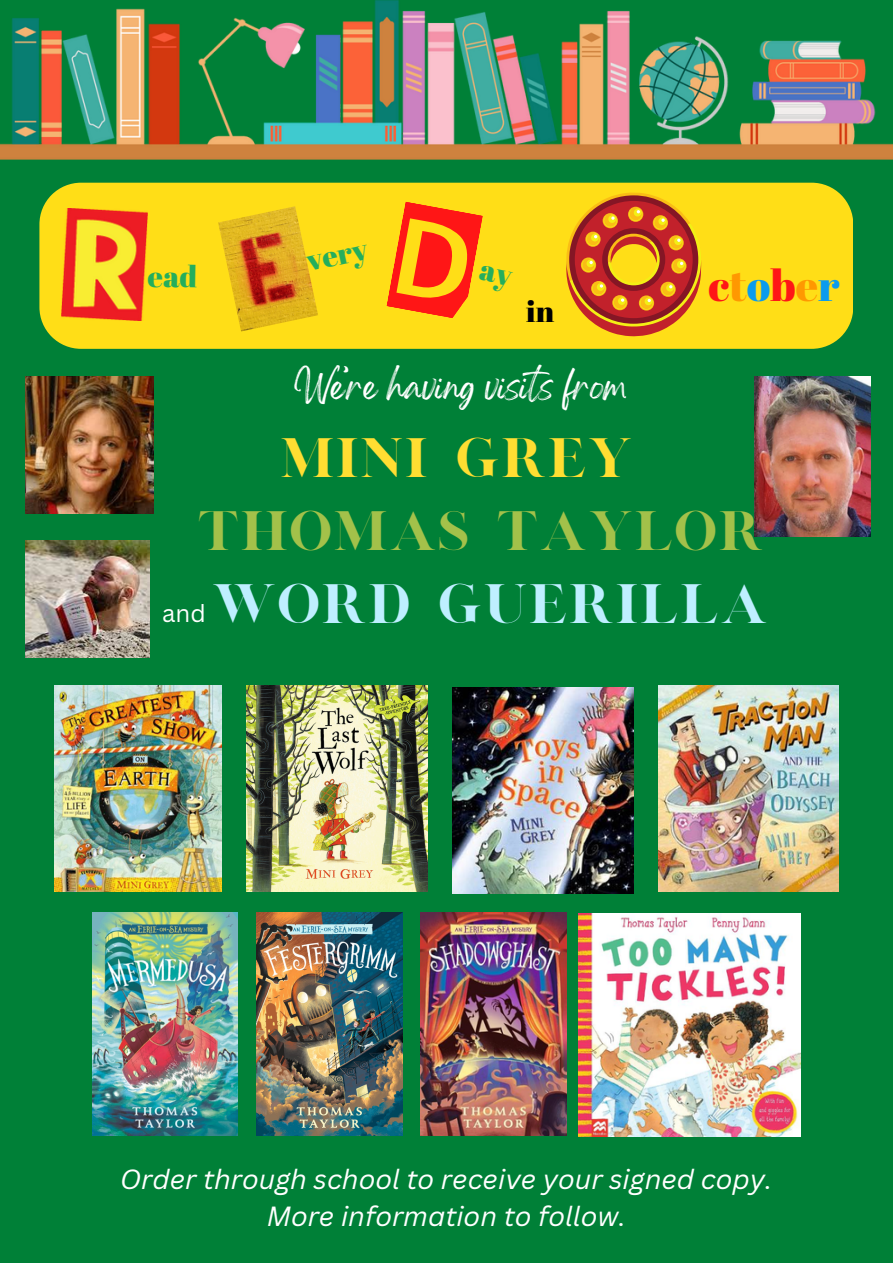
<style>
.page{position:relative;width:893px;height:1264px;background:#fff}
.page>*{position:absolute;margin:0;border:0;box-sizing:border-box;transform-origin:0 0}
.t1{font:45px "London";color:#a3c14a}
.t2{font:45px "London";color:#beefff}
.t3{font:45px "London";color:#ffde32}
.t4{font:43.5px "Abril Fatface";color:#ff1616}
.t5{font:30px "Abril Fatface";color:#24ae5c}
.t6{font:30px "Abril Fatface";color:#000}
.t7{font:italic 27px "Canva Sans";color:#fff}
.t8{font:27px "Gellatio";color:#fff}
.t9{font:24px "Canva Sans";color:#fff}
.s1{color:#ff9801}
.s2{color:#0b9bed}
</style>
<div class="page">
<div style="left:0;top:0;width:892px;height:1262px;background:#008037"></div>
<img style="left:0;top:0;width:892px;height:160px">
<div style="left:39px;top:183px;width:814px;height:166px;background:#ffde17"></div>
<img style="left:62px;top:208px;width:85px;height:113px">
<img style="left:218px;top:206px;width:100px;height:125px">
<svg style="left:566px;top:192px;width:135px;height:144px;background:#d27321"></svg>
<img style="left:92px;top:912px;width:145px;height:223px">
<img style="left:256px;top:912px;width:146px;height:223px">
<img style="left:420px;top:912px;width:146px;height:223px">
<img style="left:578px;top:913px;width:222px;height:223px">
<img style="left:54px;top:685px;width:168px;height:206px">
<img style="left:246px;top:685px;width:181px;height:206px">
<img style="left:452px;top:687px;width:181px;height:206px">
<img style="left:658px;top:685px;width:179px;height:206px">
<img style="left:25px;top:377px;width:128px;height:136px">
<img style="left:754px;top:377px;width:116px;height:159px">
<img style="left:25px;top:541px;width:124px;height:117px">
<svg style="left:148px;top:264px;width:49px;height:24px"></svg>
<svg style="left:386px;top:201px;width:127px;height:119px;background:#ff9416"></svg>
<p class="t5" style="left:302px;top:240px;width:64px;rotate:-12deg">very</p>
<p class="t6" style="left:526px;top:291px;width:29px">in</p>
<p class="t4" style="left:708px;top:255px;width:133px">c<span class="s1">t</span><span class="s2">o</span>b<span class="s1">e</span><span class="s2">r</span></p>
<p class="t8" style="left:295px;top:379px;width:334px">We’re having visits from</p>
<p class="t3" style="left:279px;top:427px;width:355px">MINI GREY</p>
<p class="t1" style="left:197px;top:500px;width:569px">THOMAS TAYLOR</p>
<p class="t9" style="left:162px;top:596px;width:45px">and</p>
<p class="t2" style="left:211px;top:573px;width:558px">WORD GUERILLA</p>
<p class="t7" style="left:120px;top:1160px;width:653px">Order through school to receive your signed copy.</p>
<p class="t7" style="left:267px;top:1197px;width:360px">More information to follow.</p>
</div>
